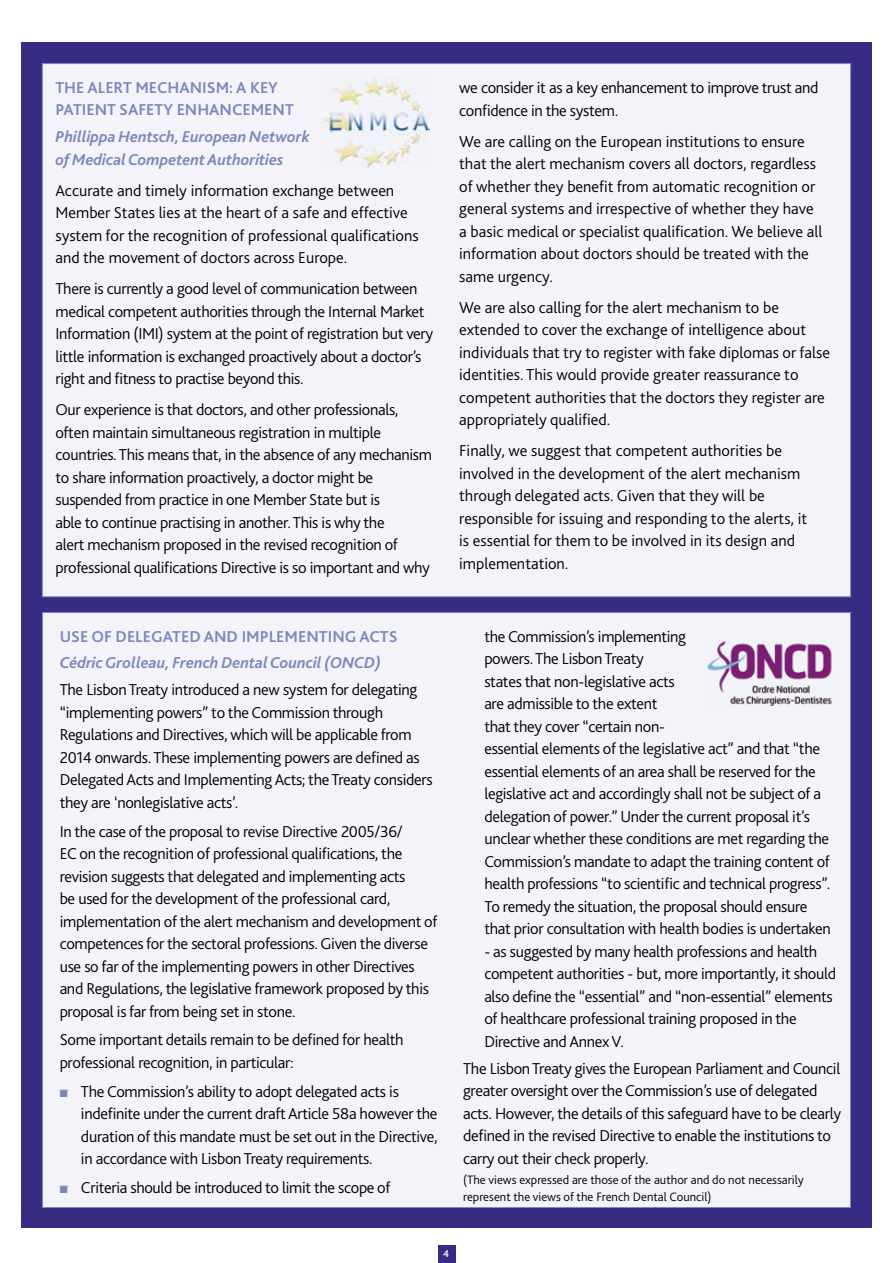
<style>
.page{position:relative;width:893px;height:1263px;background:#fff}
.page>*{position:absolute;margin:0;border:0;box-sizing:border-box;transform-origin:0 0}
.t1{font:300 16.5px/22.5px "Bliss 2";letter-spacing:-.02em;color:#000}
.t2{font:300 16.5px/22.5px "Bliss 2";color:#000}
.t3{font:italic 700 16.5px/22.5px "Bliss 2";letter-spacing:-.005em;color:#7d88be}
.t4{font:700 16.5px/22.5px "Bliss 2";color:#7d88be}
.t5{font:300 12.75px/16.5px "Bliss 2";color:#000}
.t6{font:500 10.5px "Bliss 2";color:#fff}
.s1{color:#7d88be}
</style>
<div class="page">
<div style="left:438px;top:1245px;width:17px;height:18px;background:#372b84"></div>
<div style="left:21px;top:43px;width:851px;height:1184px;background:#372b84"></div>
<div style="left:42px;top:612px;width:809px;height:596px;background:#f3f3f9;border:1px solid #7d88be"></div>
<img style="left:707px;top:641px;width:125px;height:65px">
<div style="left:42px;top:63px;width:809px;height:534px;background:#f3f3f9;border:1px solid #7d88be"></div>
<img style="left:322px;top:76px;width:108px;height:92px">
<p class="t4" style="left:55px;top:76px;width:240px;text-indent:134px">NISM: A KEY<br>PATI ENT SAFETY ENHANCEM ENT</p>
<p class="t3" style="left:55px;top:125px;width:256px">Phillippa Hentsch, European Network of Medical Competent Authorities</p>
<p class="t2" style="left:55px;top:179px;width:365px">Accurate and timely information exchange between Member States lies at the heart of a safe and effective system for the recognition of professional qualifications and the movement of doctors across Europe.</p>
<p class="t1" style="left:55px;top:277px;width:379px">There is currently a good level of communication between medical competent authorities through the Internal Market Information (IMI) system at the point of registration but very little information is exchanged proactively about a doctor’s right and fitness to practise beyond this.</p>
<p class="t1" style="left:55px;top:398px;width:378px">Our experience is that doctors, and other professionals, often maintain simultaneous registration in multiple countries. This means that, in the absence of any mechanism to share information proactively, a doctor might be suspended from practice in one Member State but is<br>able to continue practising in another. This is why the<br>alert mechanism proposed in the revised recognition of professional qualifications Directive is so important and why</p>
<p class="t4" style="left:55px;top:76px;width:114px">TH E ALERT MECHA</p>
<p class="t1" style="left:459px;top:76px;width:361px">we consider it as a key enhancement to improve trust and confidence in the system.</p>
<p class="t2" style="left:459px;top:129px;width:365px">We are calling on the European institutions to ensure that the alert mechanism covers all doctors, regardless of whether they benefit from automatic recognition or general systems and irrespective of whether they have a basic medical or specialist qualification. We believe all information about doctors should be treated with the same urgency.</p>
<p class="t2" style="left:459px;top:295px;width:372px">We are also calling for the alert mechanism to be extended to cover the exchange of intelligence about individuals that try to register with fake diplomas or false identities. This would provide greater reassurance to competent authorities that the doctors they register are appropriately qualified.</p>
<p class="t2" style="left:459px;top:439px;width:350px">Finally, we suggest that competent authorities be involved in the development of the alert mechanism through delegated acts. Given that they will be responsible for issuing and responding to the alerts, it is essential for them to be involved in its design and implementation.</p>
<p class="t4" style="left:60px;top:624px;width:192px">USE OF DELEGATED AND IMPL</p>
<p class="t4" style="left:276px;top:624px;width:123px">EMENTING ACTS</p>
<p class="t3" style="left:60px;top:651px;width:323px">Cédric Grolleau, French Dental Council (ONCD)</p>
<p class="t1" style="left:60px;top:678px;width:374px">The Lisbon Treaty introduced a new system for delegating “implementing powers” to the Commission through Regulations and Directives, which will be applicable from 2014 onwards. These implementing powers are defined as Delegated Acts and Implementing Acts; the Treaty considers they are ‘nonlegislative acts’.</p>
<p class="t1" style="left:60px;top:819px;width:379px">In the case of the proposal to revise Directive 2005/36/<br>EC on the recognition of professional qualifications, the revision suggests that delegated and implementing acts<br>be used for the development of the professional card, implementation of the alert mechanism and development of competences for the sectoral professions. Given the diverse use so far of the implementing powers in other Directives and Regulations, the legislative framework proposed by this proposal is far from being set in stone.</p>
<p class="t1" style="left:60px;top:1028px;width:345px">Some important details remain to be defined for health professional recognition, in particular:</p>
<p class="t1" style="left:81px;top:1080px;width:358px;text-indent:-21px"><span class="s1">■</span> The Commission’s ability to adopt delegated acts is indefinite under the current draft Article 58a however the duration of this mandate must be set out in the Directive, in accordance with Lisbon Treaty requirements.</p>
<p class="t1" style="left:60px;top:1176px;width:332px"><span class="s1">■</span> Criteria should be introduced to limit the scope of</p>
<p class="t1" style="left:484px;top:624px;width:348px">the Commission’s implementing<br>powers. The Lisbon Treaty<br>states that non-legislative acts<br>are admissible to the extent<br>that they cover “certain non-<br>essential elements of the legislative act” and that “the essential elements of an area shall be reserved for the legislative act and accordingly shall not be subject of a delegation of power.” Under the current proposal it’s unclear whether these conditions are met regarding the Commission’s mandate to adapt the training content of health professions “to scientific and technical progress”.<br>To remedy the situation, the proposal should ensure that prior consultation with health bodies is undertaken</p>
<p class="t1" style="left:484px;top:939px;width:353px">- as suggested by many health professions and health competent authorities - but, more importantly, it should also define the “essential” and “non-essential” elements of healthcare professional training proposed in the Directive and Annex V.</p>
<p class="t1" style="left:463px;top:1056px;width:379px">The Lisbon Treaty gives the European Parliament and Council greater oversight over the Commission’s use of delegated acts. However, the details of this safeguard have to be clearly defined in the revised Directive to enable the institutions to carry out their check properly.</p>
<p class="t5" style="left:463px;top:1171px;width:342px">(The views expressed are those of the author and do not necessarily represent the views of the French Dental Council)</p>
<p class="t6" style="left:443px;top:1247px;width:8px">4</p>
</div>
